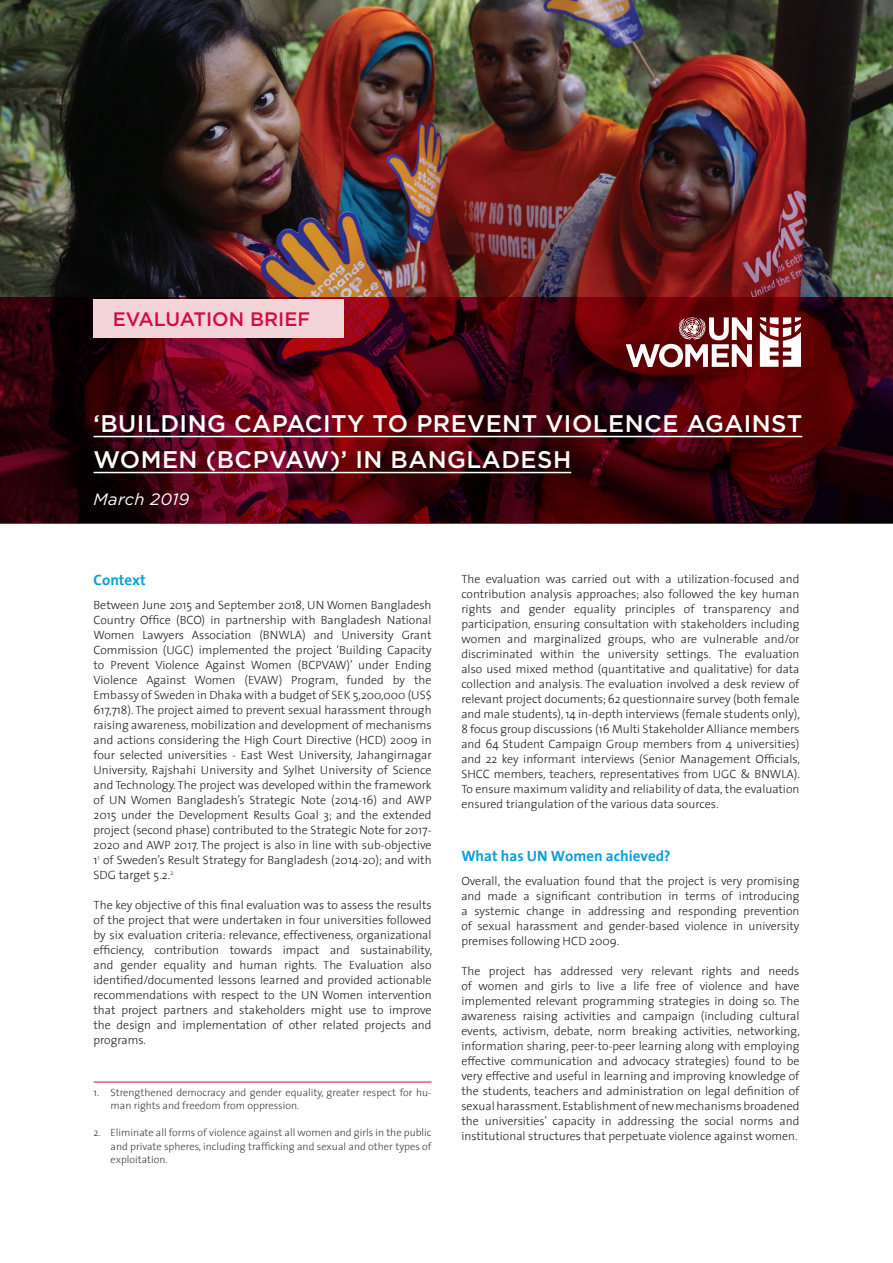
<style>
.page{position:relative;width:893px;height:1263px;background:#fff}
.page>*{position:absolute;margin:0;border:0;box-sizing:border-box;transform-origin:0 0}
.t1{font:500 24px/36px "Gotham";letter-spacing:.02em;color:#fff}
.t2{font:500 19.5px "Gotham";color:#d20d44}
.t3{font:italic 16.5px "Gotham";letter-spacing:.02em;color:#fff}
.t4{font:700 15px "The Sans";color:#0c9fdc}
.t5{font:300 12px/15px "The Sans";color:#231f20;text-align:justify}
.t6{font:300 10.5px/13.5px "The Sans";color:#3e3e3f}
</style>
<div class="page">
<img style="left:0;top:0;width:893px;height:297px">
<svg style="left:0;top:297px;width:893px;height:227px;background:#45030e"></svg>
<hr style="left:94px;top:436px;width:708px;height:1px;background:#fff">
<hr style="left:94px;top:472px;width:477px;height:1px;background:#fff">
<svg style="left:626px;top:317px;width:126px;height:50px"></svg>
<svg style="left:760px;top:317px;width:41px;height:50px"></svg>
<div style="left:94px;top:299px;width:250px;height:38px;background:#f3d5d8"></div>
<hr style="left:94px;top:1082px;width:338px;height:1px;background:#d20d44">
<h2 class="t2" style="left:113px;top:307px;width:199px">EVALUATION BRIEF</h2>
<h1 class="t1" style="left:94px;top:405px;width:710px">‘BUILDING CAPACITY TO PREVENT VIOLENCE AGAINST<br>WOMEN (BCPVAW)’ IN BANGLADESH</h1>
<h3 class="t3" style="left:94px;top:489px;width:97px">March 2019</h3>
<p class="t4" style="left:94px;top:567px;width:54px">Context</p>
<p class="t5" style="left:94px;top:597px;width:340px">Between June 2015 and September 2018, UN Women Bangladesh Country Office (BCO) in partnership with Bangladesh National Women Lawyers Association (BNWLA) and University Grant Commission (UGC) implemented the project ‘Building Capacity to Prevent Violence Against Women (BCPVAW)’ under Ending Violence Against Women (EVAW) Program, funded by the Embassy of Sweden in Dhaka with a budget of SEK 5,200,000 (US$ 617,718). The project aimed to prevent sexual harassment through raising awareness, mobilization and development of mechanisms and actions considering the High Court Directive (HCD) 2009 in four selected universities - East West University, Jahangirnagar University, Rajshahi University and Sylhet University of Science and Technology. The project was developed within the framework of UN Women Bangladesh’s Strategic Note (2014-16) and AWP 2015 under the Development Results Goal 3; and the extended project (second phase) contributed to the Strategic Note for 2017- 2020 and AWP 2017. The project is also in line with sub-objective 1<sup>1</sup> of Sweden’s Result Strategy for Bangladesh (2014-20); and with SDG target 5.2.<sup>2</sup></p>
<p class="t5" style="left:94px;top:897px;width:340px">The key objective of this final evaluation was to assess the results of the project that were undertaken in four universities followed by six evaluation criteria: relevance, effectiveness, organizational efficiency, contribution towards impact and sustainability, and gender equality and human rights. The Evaluation also identified/documented lessons learned and provided actionable recommendations with respect to the UN Women intervention that project partners and stakeholders might use to improve the design and implementation of other related projects and programs.</p>
<p class="t6" style="left:111px;top:1085px;width:323px;text-indent:-17px">1. Strengthened democracy and gender equality, greater respect for hu&shy;man rights and freedom from oppression.</p>
<p class="t6" style="left:111px;top:1125px;width:323px;text-align:justify;text-indent:-17px">2. Eliminate all forms of violence against all women and girls in the public and private spheres, including trafficking and sexual and other types of exploitation.</p>
<p class="t5" style="left:461px;top:571px;width:340px">The evaluation was carried out with a utilization-focused and contribution analysis approaches; also followed the key human rights and gender equality principles of transparency and participation, ensuring consultation with stakeholders including women and marginalized groups, who are vulnerable and/or discriminated within the university settings. The evaluation also used mixed method (quantitative and qualitative) for data collection and analysis. The evaluation involved a desk review of relevant project documents; 62 questionnaire survey (both female and male students), 14 in-depth interviews (female students only), 8 focus group discussions (16 Multi Stakeholder Alliance members and 64 Student Campaign Group members from 4 universities) and 22 key informant interviews (Senior Management Officials, SHCC members, teachers, representatives from UGC &amp; BNWLA).<br>To ensure maximum validity and reliability of data, the evaluation ensured triangulation of the various data sources.</p>
<p class="t4" style="left:461px;top:844px;width:211px">What has UN Women achieved?</p>
<p class="t5" style="left:461px;top:873px;width:340px">Overall, the evaluation found that the project is very promising and made a significant contribution in terms of introducing a systemic change in addressing and responding prevention of sexual harassment and gender-based violence in university premises following HCD 2009.</p>
<p class="t5" style="left:461px;top:963px;width:340px">The project has addressed very relevant rights and needs of women and girls to live a life free of violence and have implemented relevant programming strategies in doing so. The awareness raising activities and campaign (including cultural events, activism, debate, norm breaking activities, networking, information sharing, peer-to-peer learning along with employing effective communication and advocacy strategies) found to be very effective and useful in learning and improving knowledge of the students, teachers and administration on legal definition of sexual harassment. Establishment of new mechanisms broadened the universities’ capacity in addressing the social norms and institutional structures that perpetuate violence against women.</p>
</div>
